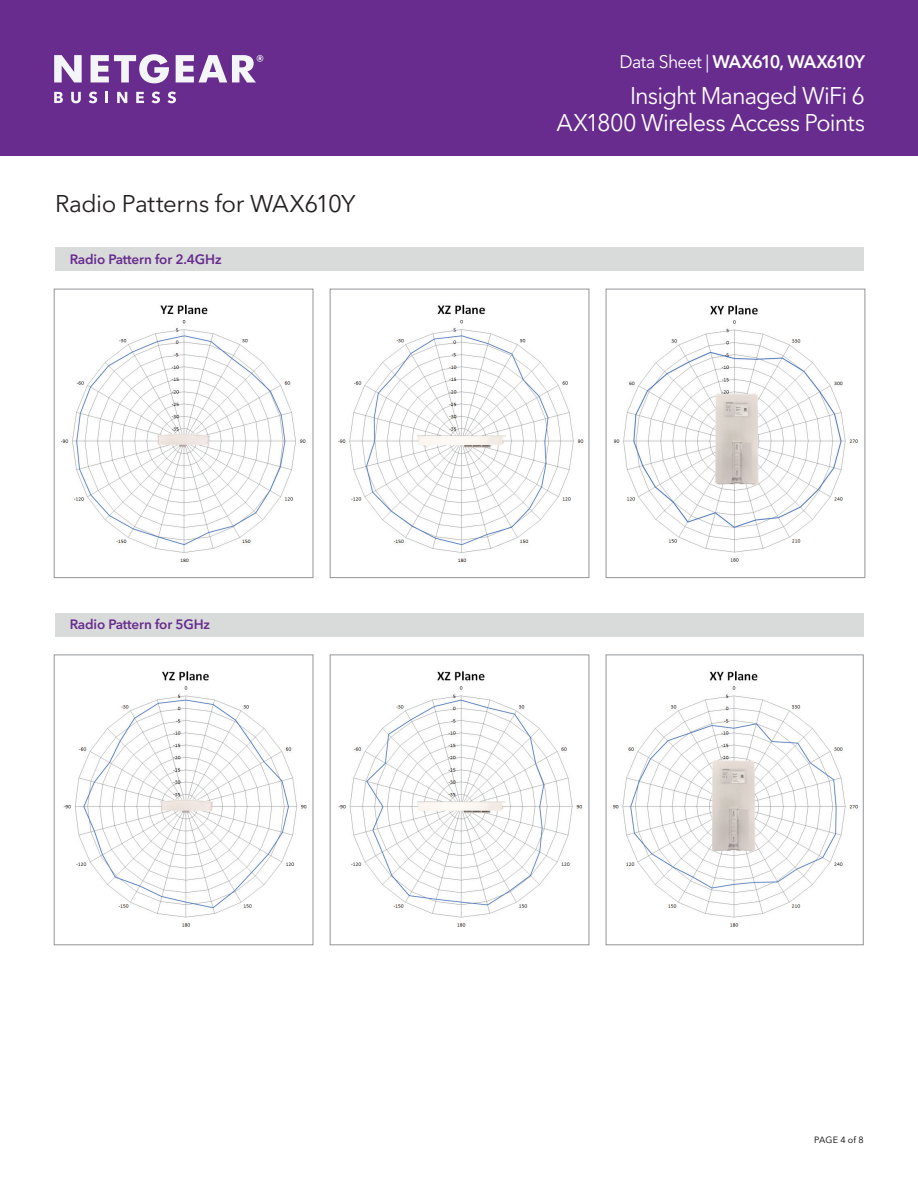
<style>
.page{position:relative;width:918px;height:1188px;background:#fff}
.page>*{position:absolute;margin:0;border:0;box-sizing:border-box;transform-origin:0 0}
.t1{font:24px/27px "Avenir Next LT Pro";letter-spacing:-.035em;color:#fff;text-align:right}
.t2{font:24px "Avenir Next LT Pro";letter-spacing:-.02em;color:#231f20}
.t3{font:600 18px "Avenir Next LT Pro";letter-spacing:-.07em;color:#fff}
.t4{font:600 13.5px "Avenir Next LT Pro";letter-spacing:-.01em;color:#672c8e}
.t5{font:9px "Avenir Next LT Pro";letter-spacing:.015em;color:#000001}
.s1{font-weight:400}
</style>
<div class="page">
<div style="left:0;top:0;width:918px;height:156px;background:#672c8e"></div>
<svg style="left:54px;top:92px;width:9px;height:11px"></svg>
<svg style="left:71px;top:92px;width:10px;height:11px"></svg>
<svg style="left:89px;top:92px;width:8px;height:11px"></svg>
<svg style="left:106px;top:92px;width:2px;height:11px"></svg>
<svg style="left:117px;top:92px;width:10px;height:11px"></svg>
<svg style="left:136px;top:92px;width:8px;height:11px"></svg>
<svg style="left:152px;top:92px;width:8px;height:11px"></svg>
<svg style="left:167px;top:92px;width:9px;height:11px"></svg>
<svg style="left:176px;top:55px;width:87px;height:27px"></svg>
<svg style="left:91px;top:54px;width:78px;height:29px"></svg>
<svg style="left:54px;top:55px;width:28px;height:27px"></svg>
<img style="left:59px;top:304px;width:247px;height:258px">
<div style="left:54px;top:289px;width:259px;height:289px;border:1px solid #939598"></div>
<img style="left:63px;top:671px;width:244px;height:256px">
<div style="left:54px;top:655px;width:259px;height:290px;border:1px solid #939598"></div>
<img style="left:338px;top:304px;width:246px;height:258px">
<div style="left:330px;top:289px;width:259px;height:289px;border:1px solid #939598"></div>
<img style="left:338px;top:671px;width:245px;height:256px">
<div style="left:330px;top:655px;width:259px;height:290px;border:1px solid #939598"></div>
<img style="left:613px;top:305px;width:245px;height:257px">
<div style="left:606px;top:289px;width:259px;height:289px;border:1px solid #939598"></div>
<img style="left:612px;top:671px;width:246px;height:256px">
<div style="left:606px;top:655px;width:257px;height:290px;border:1px solid #939598"></div>
<div style="left:55px;top:247px;width:809px;height:24px;background:#d9dada"></div>
<div style="left:55px;top:613px;width:809px;height:24px;background:#d9dada"></div>
<p class="t2" style="left:55px;top:189px;width:302px">Radio Patterns for WAX610Y</p>
<p class="t4" style="left:70px;top:251px;width:153px">Radio Pattern for 2.4GHz</p>
<p class="t4" style="left:70px;top:617px;width:142px">Radio Pattern for 5GHz</p>
<p class="t3" style="left:620px;top:50px;width:247px"><span class="s1">Data Sheet |</span> WAX610, WAX610Y</p>
<p class="t1" style="left:557px;top:82px;width:310px">Insight Managed WiFi 6<br>AX1800 Wireless Access Points</p>
<p class="t5" style="left:814px;top:1134px;width:51px">PAGE 4 of 8</p>
</div>
